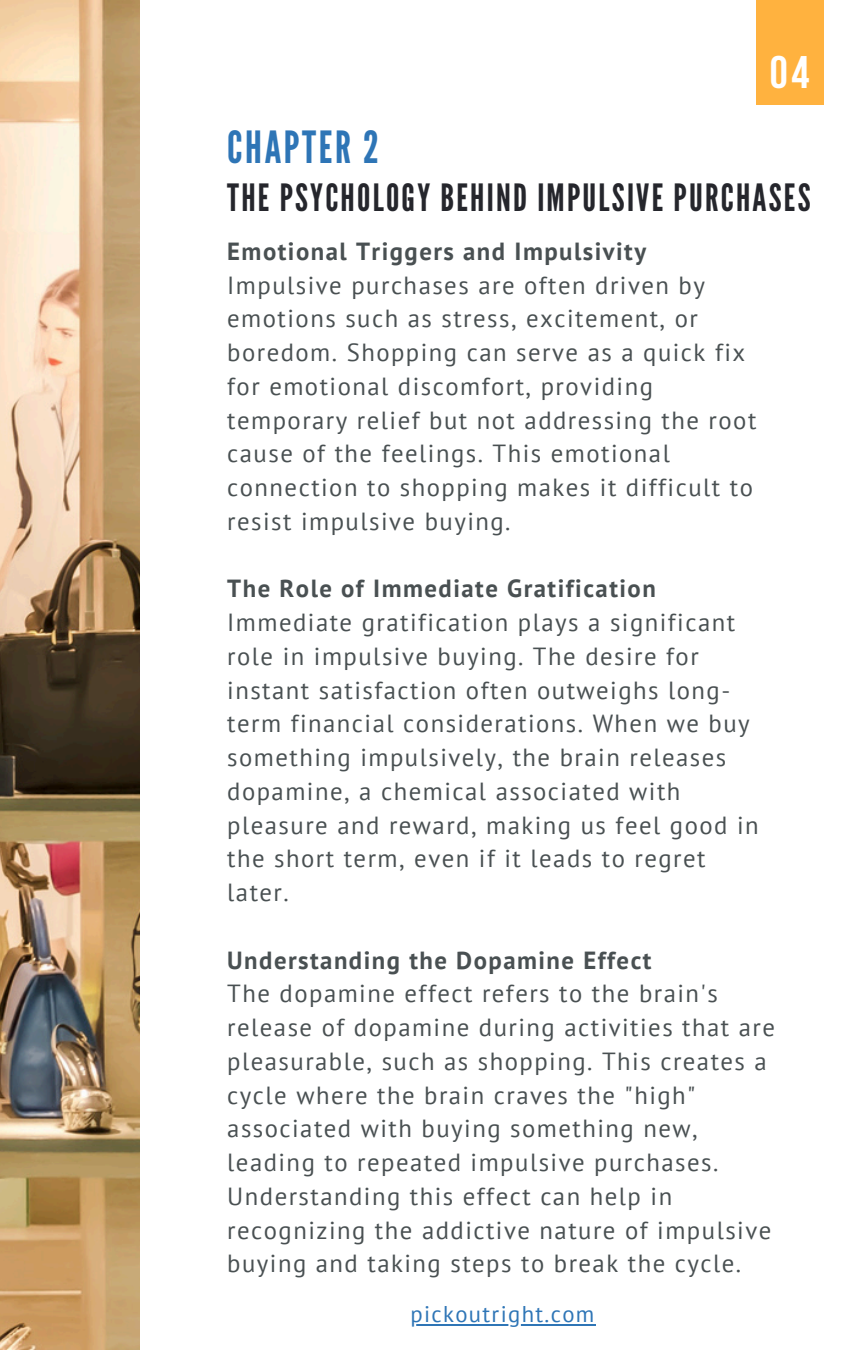
<style>
.page{position:relative;width:864px;height:1350px;background:#fff}
.page>*{position:absolute;margin:0;border:0;box-sizing:border-box;transform-origin:0 0}
.t1{font:700 45.45px "Bebas Neue";color:#fff}
.t2{font:44.32px "League Gothic";letter-spacing:.06em;color:#2e75b6}
.t3{font:37.57px "League Gothic";letter-spacing:.06em;color:#25262c}
.t4{font:24.75px/33.8px "PT Sans";letter-spacing:.06em;color:#495052}
.t5{font:700 24.75px "PT Sans";letter-spacing:.06em;color:#495052}
.t6{font:22.72px "PT Sans";letter-spacing:.06em;color:#2e75b6}
</style>
<div class="page">
<img style="left:0;top:0;width:140px;height:1350px">
<div style="left:756px;top:0;width:67px;height:105px;background:#ffb23f"></div>
<hr style="left:410px;top:1324px;width:186px;height:2px;background:#2e75b6">
<p class="t2" style="left:227px;top:122px;width:153px">CHAPTER 2</p>
<p class="t1" style="left:770px;top:54px;width:41px">04</p>
<p class="t3" style="left:227px;top:176px;width:585px">THE PSYCHOLOGY BEHIND IMPULSIVE PURCHASES</p>
<p class="t5" style="left:227px;top:235px;width:421px">Emotional Triggers and Impulsivity</p>
<h1 class="t4" style="left:227px;top:267px;width:531px">Impulsive purchases are often driven by emotions such as stress, excitement, or boredom. Shopping can serve as a quick fix for emotional discomfort, providing temporary relief but not addressing the root cause of the feelings. This emotional connection to shopping makes it difficult to resist impulsive buying.</h1>
<h2 class="t5" style="left:227px;top:572px;width:430px">The Role of Immediate Gratification</h2>
<p class="t4" style="left:227px;top:605px;width:533px">Immediate gratification plays a significant role in impulsive buying. The desire for instant satisfaction often outweighs long&shy;term financial considerations. When we buy something impulsively, the brain releases dopamine, a chemical associated with pleasure and reward, making us feel good in the short term, even if it leads to regret later.</p>
<p class="t5" style="left:227px;top:943px;width:426px">Understanding the Dopamine Effect</p>
<p class="t4" style="left:227px;top:976px;width:549px">The dopamine effect refers to the brain's release of dopamine during activities that are pleasurable, such as shopping. This creates a cycle where the brain craves the "high" associated with buying something new, leading to repeated impulsive purchases.<br>Understanding this effect can help in recognizing the addictive nature of impulsive buying and taking steps to break the cycle.</p>
<p class="t6" style="left:410px;top:1299px;width:186px">pickoutright.com</p>
</div>
